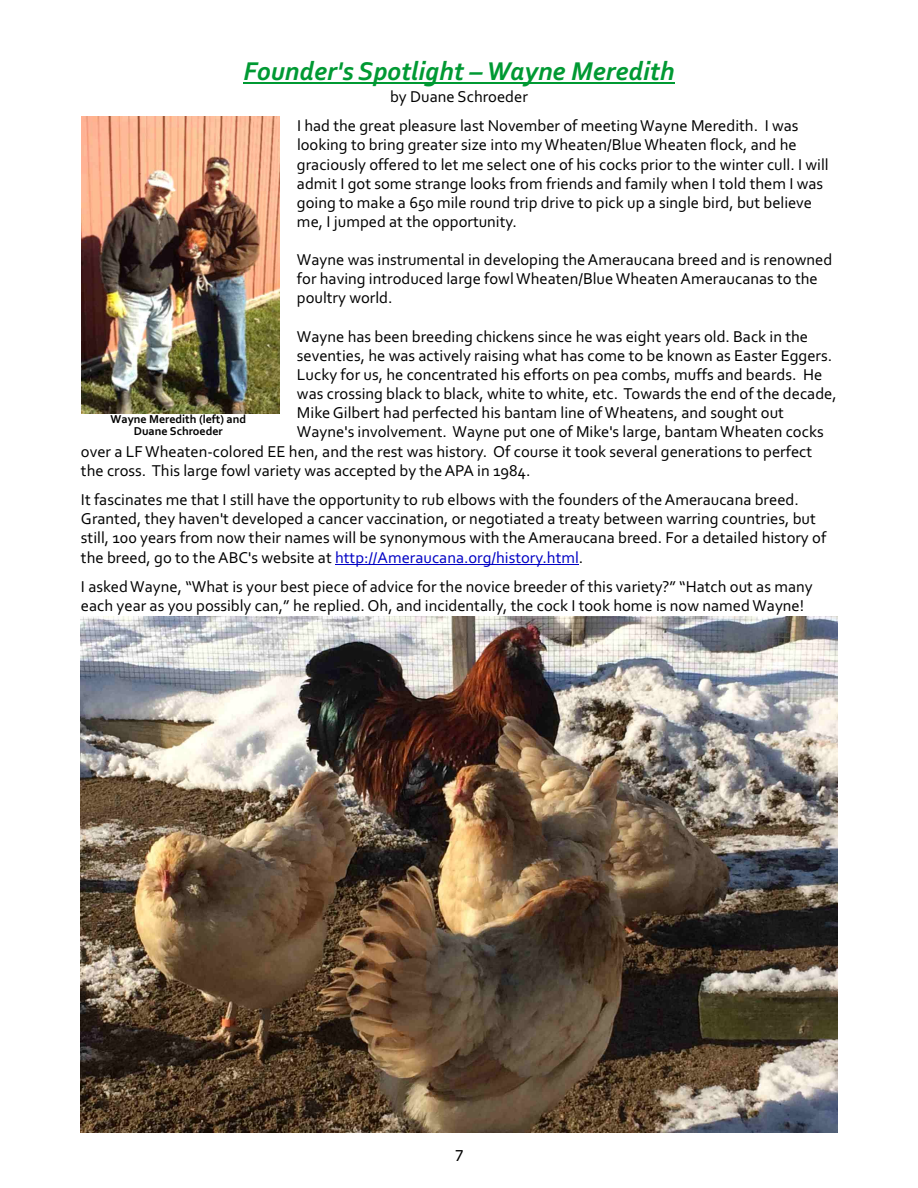
<style>
.page{position:relative;width:918px;height:1188px;background:#fff}
.page>*{position:absolute;margin:0;border:0;box-sizing:border-box;transform-origin:0 0}
.t1{font:italic 700 27px "Corbel";color:#093}
.t2{font:16.5px/19.2px "Corbel";color:#000}
.t3{font:15px "Tahoma";color:#000}
.t4{font:700 12px/11.7px "Corbel";color:#000;text-align:center}
.s1{color:#0000c4}
</style>
<div class="page">
<hr style="left:243px;top:82px;width:432px;height:2px;background:#093">
<hr style="left:335px;top:564px;width:244px;height:1px;background:#0000c4">
<img style="left:81px;top:617px;width:756px;height:516px">
<img style="left:81px;top:116px;width:199px;height:297px">
<h1 class="t1" style="left:243px;top:60px;width:433px">Founder's Spotlight – Wayne Meredith</h1>
<p class="t2" style="left:297px;top:83px;width:503px;line-height:29.5px;text-indent:93px">by Duane Schroeder<br>I had the great pleasure last November of meeting Wayne Meredith. I was</p>
<p class="t2" style="left:297px;top:137px;width:533px">looking to bring greater size into my Wheaten/Blue Wheaten flock, and he graciously offered to let me select one of his cocks prior to the winter cull. I will admit I got some strange looks from friends and family when I told them I was going to make a 650 mile round trip drive to pick up a single bird, but believe me, I jumped at the opportunity.</p>
<p class="t2" style="left:297px;top:252px;width:537px">Wayne was instrumental in developing the Ameraucana breed and is renowned for having introduced large fowl Wheaten/Blue Wheaten Ameraucanas to the poultry world.</p>
<p class="t2" style="left:297px;top:328px;width:513px">Wayne has been breeding chickens since he was eight years old. Back in the</p>
<p class="t2" style="left:297px;top:347px;width:537px">seventies, he was actively raising what has come to be known as Easter Eggers.</p>
<p class="t2" style="left:297px;top:366px;width:527px">Lucky for us, he concentrated his efforts on pea combs, muffs and beards. He</p>
<p class="t2" style="left:297px;top:385px;width:541px">was crossing black to black, white to white, etc. Towards the end of the decade,</p>
<p class="t2" style="left:297px;top:405px;width:488px">Mike Gilbert had perfected his bantam line of Wheatens, and sought out</p>
<p class="t2" style="left:297px;top:424px;width:528px">Wayne's involvement. Wayne put one of Mike's large, bantam Wheaten cocks</p>
<p class="t2" style="left:81px;top:443px;width:733px">over a LF Wheaten-colored EE hen, and the rest was history. Of course it took several generations to perfect</p>
<p class="t2" style="left:81px;top:462px;width:451px">the cross. This large fowl variety was accepted by the APA in 1984.</p>
<p class="t2" style="left:81px;top:492px;width:747px">It fascinates me that I still have the opportunity to rub elbows with the founders of the Ameraucana breed.<br>Granted, they haven't developed a cancer vaccination, or negotiated a treaty between warring countries, but still, 100 years from now their names will be synonymous with the Ameraucana breed. For a detailed history of the breed, go to the ABC's website at <span class="s1">http://Ameraucana.org/history.html</span>.</p>
<p class="t2" style="left:81px;top:579px;width:733px">I asked Wayne, “What is your best piece of advice for the novice breeder of this variety?” “Hatch out as many each year as you possibly can,” he replied. Oh, and incidentally, the cock I took home is now named Wayne!</p>
<p class="t4" style="left:111px;top:414px;width:137px">Wayne Meredith (left) and<br>Duane Schroeder</p>
<p class="t3" style="left:455px;top:1150px;width:10px">7</p>
</div>
